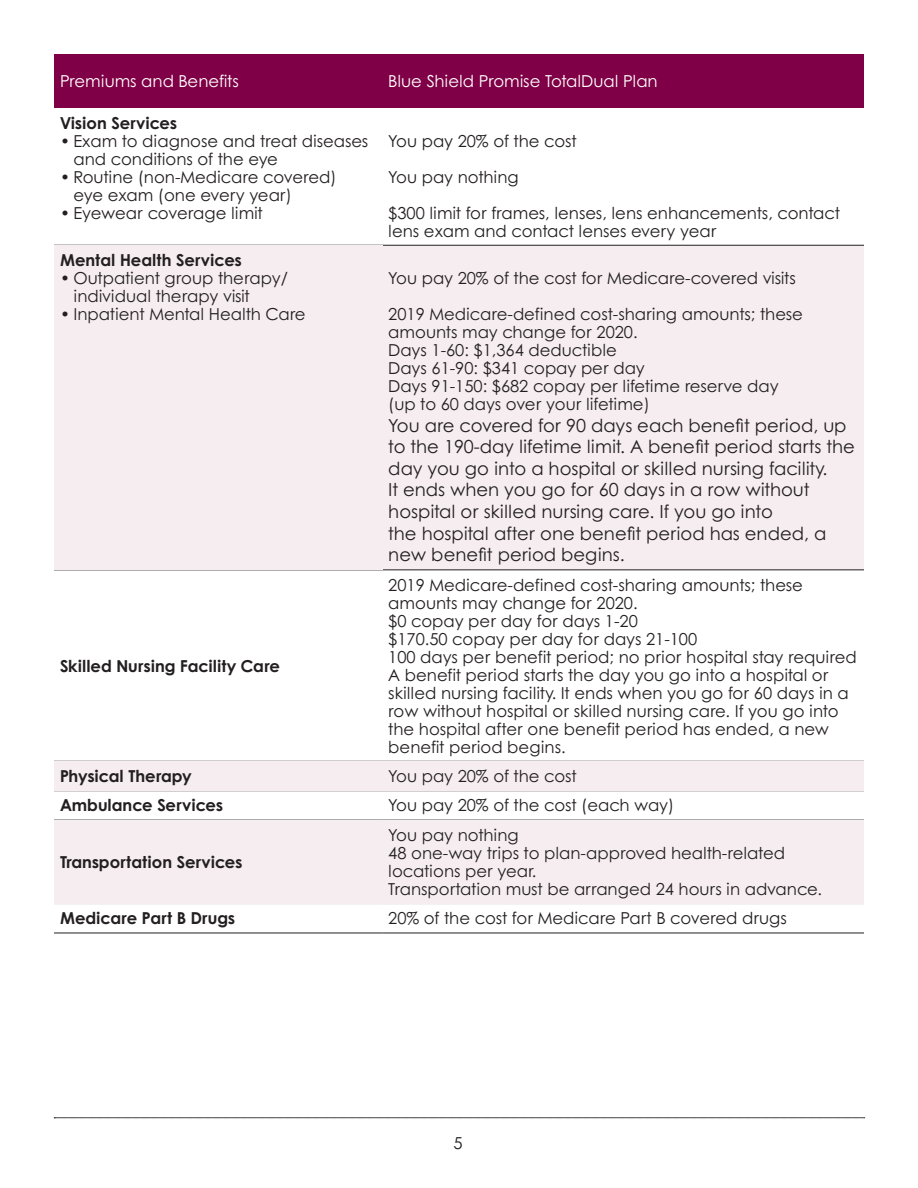
<style>
.page{position:relative;width:918px;height:1188px;background:#fff}
.page>*{position:absolute;margin:0;border:0;box-sizing:border-box;transform-origin:0 0}
.t1{font:18px/21.6px "Century Gothic B";color:#231f20}
.t2{font:16.5px/18px "Century Gothic B";color:#231f20}
.t3{font:700 16.5px "Century Gothic B";color:#231f20}
.t4{font:16.5px "Century Gothic B";color:#fff}
</style>
<div class="page">
<svg style="left:54px;top:1118px;width:811px;height:1px"></svg>
<div style="left:382px;top:245px;width:482px;height:325px;background:#f5edf0"></div>
<hr style="left:54px;top:933px;width:328px;height:1px;background:#231f20">
<hr style="left:382px;top:933px;width:482px;height:1px;background:#231f20">
<hr style="left:54px;top:570px;width:328px;height:1px;background:#231f20">
<hr style="left:382px;top:570px;width:482px;height:1px;background:#231f20">
<hr style="left:382px;top:245px;width:482px;height:1px;background:#231f20">
<div style="left:382px;top:820px;width:482px;height:84px;background:#f5edf0"></div>
<div style="left:54px;top:820px;width:328px;height:84px;background:#f5edf0"></div>
<div style="left:382px;top:761px;width:482px;height:30px;background:#f5edf0"></div>
<div style="left:54px;top:761px;width:328px;height:30px;background:#f5edf0"></div>
<div style="left:54px;top:245px;width:328px;height:325px;background:#f5edf0"></div>
<div style="left:54px;top:54px;width:328px;height:54px;background:#7f0046"></div>
<div style="left:382px;top:54px;width:482px;height:54px;background:#7f0046"></div>
<p class="t4" style="left:60px;top:71px;width:180px">Premiums and Benefits</p>
<p class="t4" style="left:388px;top:71px;width:271px">Blue Shield Promise TotalDual Plan</p>
<h3 class="t3" style="left:60px;top:112px;width:118px">Vision Services</h3>
<p class="t2" style="left:60px;top:131px;width:310px">• Exam to diagnose and treat diseases</p>
<p class="t2" style="left:388px;top:131px;width:190px">You pay 20% of the cost</p>
<p class="t2" style="left:74px;top:149px;width:206px">and conditions of the eye</p>
<p class="t2" style="left:60px;top:167px;width:278px">• Routine (non-Medicare covered)</p>
<p class="t2" style="left:388px;top:167px;width:132px">You pay nothing</p>
<p class="t2" style="left:74px;top:185px;width:220px">eye exam (one every year)</p>
<p class="t2" style="left:60px;top:203px;width:204px">• Eyewear coverage limit</p>
<p class="t2" style="left:388px;top:203px;width:453px">$300 limit for frames, lenses, lens enhancements, contact lens exam and contact lenses every year</p>
<h3 class="t3" style="left:60px;top:250px;width:183px">Mental Health Services</h3>
<p class="t2" style="left:74px;top:269px;width:216px;text-indent:-13px">• Outpatient group therapy/ individual therapy visit</p>
<p class="t2" style="left:60px;top:305px;width:247px">• Inpatient Mental Health Care</p>
<p class="t2" style="left:388px;top:269px;width:409px">You pay 20% of the cost for Medicare-covered visits</p>
<p class="t2" style="left:388px;top:305px;width:416px">2019 Medicare-defined cost-sharing amounts; these amounts may change for 2020.<br>Days 1-60: $1,364 deductible<br>Days 61-90: $341 copay per day<br>Days 91-150: $682 copay per lifetime reserve day (up to 60 days over your lifetime)</p>
<p class="t1" style="left:388px;top:414px;width:468px">You are covered for 90 days each benefit period, up to the 190-day lifetime limit. A benefit period starts the day you go into a hospital or skilled nursing facility.<br>It ends when you go for 60 days in a row without hospital or skilled nursing care. If you go into<br>the hospital after one benefit period has ended, a new benefit period begins.</p>
<h3 class="t3" style="left:60px;top:655px;width:222px">Skilled Nursing Facility Care</h3>
<p class="t2" style="left:388px;top:575px;width:470px">2019 Medicare-defined cost-sharing amounts; these amounts may change for 2020.<br>$0 copay per day for days 1-20<br>$170.50 copay per day for days 21-100<br>100 days per benefit period; no prior hospital stay required A benefit period starts the day you go into a hospital or skilled nursing facility. It ends when you go for 60 days in a row without hospital or skilled nursing care. If you go into the hospital after one benefit period has ended, a new benefit period begins.</p>
<h3 class="t3" style="left:60px;top:766px;width:133px">Physical Therapy</h3>
<p class="t2" style="left:388px;top:767px;width:190px">You pay 20% of the cost</p>
<h3 class="t3" style="left:60px;top:795px;width:164px">Ambulance Services</h3>
<p class="t2" style="left:388px;top:796px;width:287px">You pay 20% of the cost (each way)</p>
<p class="t2" style="left:388px;top:826px;width:398px">You pay nothing<br>48 one-way trips to plan-approved health-related</p>
<h3 class="t3" style="left:60px;top:852px;width:184px">Transportation Services</h3>
<p class="t2" style="left:388px;top:862px;width:435px">locations per year.<br>Transportation must be arranged 24 hours in advance.</p>
<p class="t3" style="left:60px;top:908px;width:176px">Medicare Part B Drugs</p>
<p class="t2" style="left:388px;top:909px;width:400px">20% of the cost for Medicare Part B covered drugs</p>
<p class="t2" style="left:453px;top:1134px;width:11px">5</p>
</div>
